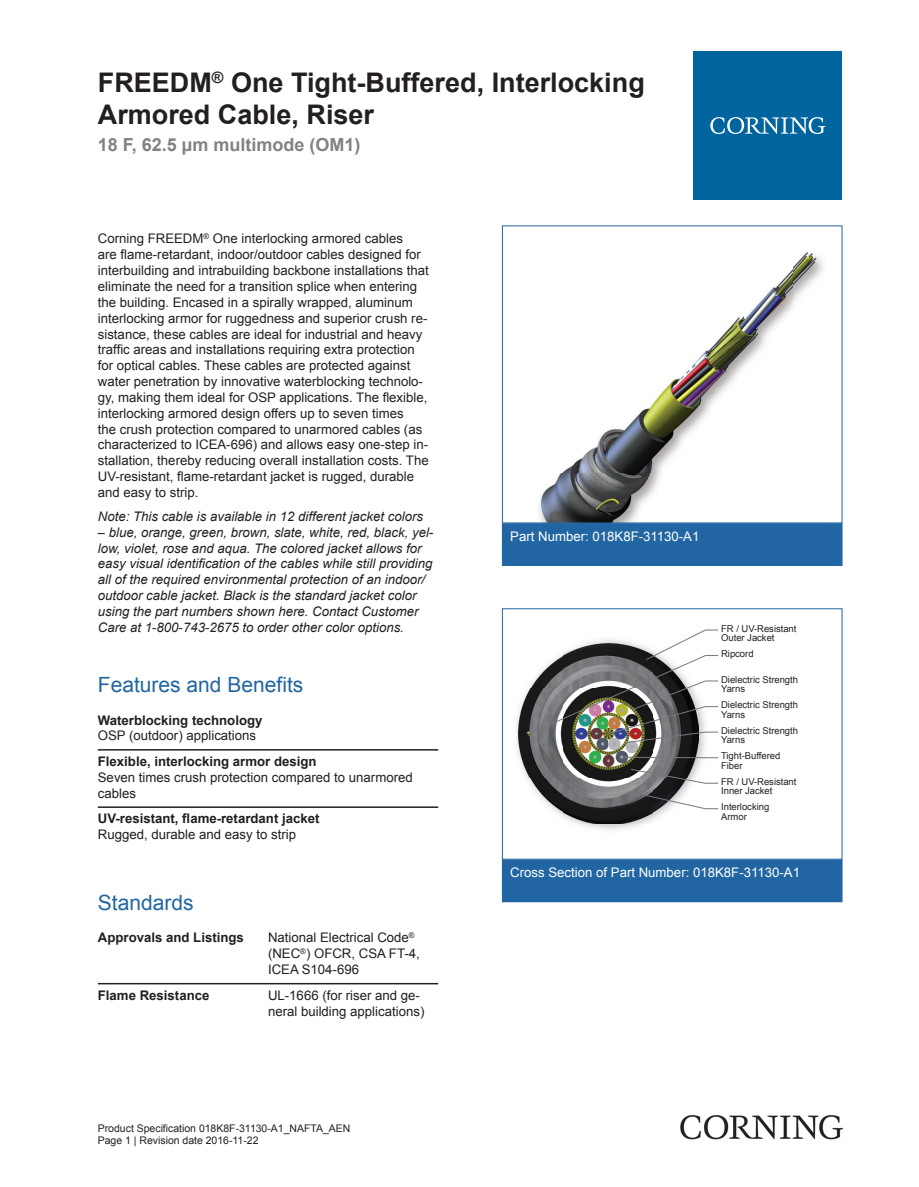
<style>
.page{position:relative;width:919px;height:1187px;background:#fff}
.page>*{position:absolute;margin:0;border:0;box-sizing:border-box;transform-origin:0 0}
.t1{font:700 27px/32.4px "Arial";color:#231f20}
.t2{font:21px "Arial";color:#2166a2}
.t3{font:700 18px "Arial";color:#808285}
.t4{font:13.2px/15.9px "Arial";color:#231f20}
.t5{font:italic 13.2px/15.9px "Arial";color:#231f20}
.t6{font:700 13.2px "Arial";color:#231f20}
.t7{font:13.2px "Arial";color:#fff}
.t8{font:10.5px/12.6px "Arial";color:#231f20}
.t9{font:9.45px/9.4px "Arial";color:#231f20}
.s1{font-style:normal}
</style>
<div class="page">
<img style="left:539px;top:252px;width:284px;height:269px">
<div style="left:502px;top:523px;width:340px;height:42px;background:#2166a2"></div>
<div style="left:502px;top:523px;width:340px;height:43px;border:1px solid #2166a2"></div>
<img style="left:516px;top:719px;width:196px;height:111px">
<img style="left:518px;top:691px;width:180px;height:132px">
<svg style="left:527px;top:629px;width:191px;height:180px"></svg>
<div style="left:502px;top:608px;width:340px;height:251px;border:1px solid #2166a2"></div>
<div style="left:502px;top:859px;width:340px;height:42px;background:#2166a2"></div>
<div style="left:502px;top:859px;width:340px;height:43px;border:1px solid #2166a2"></div>
<hr style="left:98px;top:749px;width:340px;height:1px;background:#231f20">
<hr style="left:98px;top:806px;width:340px;height:1px;background:#231f20">
<hr style="left:98px;top:982px;width:170px;height:2px;background:#231f20">
<hr style="left:268px;top:982px;width:170px;height:2px;background:#231f20">
<div style="left:693px;top:51px;width:149px;height:149px;background:#00649e"></div>
<svg style="left:710px;top:117px;width:115px;height:17px"></svg>
<img style="left:680px;top:1115px;width:162px;height:24px">
<h1 class="t1" style="left:98px;top:66px;width:548px">FREEDM<sup>®</sup> One Tight-Buffered, Interlocking<br>Armored Cable, Riser</h1>
<h3 class="t3" style="left:98px;top:132px;width:264px">18 F, 62.5 µm multimode (OM1)</h3>
<p class="t4" style="left:98px;top:231px;width:332px">Corning FREEDM<sup>®</sup> One interlocking armored cables<br>are flame -retardant, indoor/outdoor cables designed for interbuilding and intrabuilding backbone installations that eliminate the need for a transition splice when entering the building. Encased in a spirally wrapped, aluminum interlocking armor for ruggedness and superior crush re&shy;sistance, these cables are ideal for industrial and heavy traffic areas and installations requiring extra protection for optical cables. These cables are protected against water penetration by innovative waterblocking technolo&shy;gy, making them ideal for OSP applications. The flexible, interlocking armored design offers up to seven times<br>the crush protection compared to unarmored cables (as characterized to ICEA -696) and allows easy one -step in&shy;stallation, thereby reducing overall installation costs. The UV -resistant, flame -retardant jacket is rugged, durable and easy to strip.</p>
<p class="t5" style="left:98px;top:508px;width:326px">Note: This cable is available in 12 different jacket colors</p>
<p class="t5" style="left:98px;top:524px;width:337px"><span class="s1">–</span> blue, orange, green, brown, slate, white, red, black, yel&shy;low, violet, rose and aqua. The colored jacket allows for easy visual identification of the cables while still providing all of the required environmental protection of an indoor/ outdoor cable jacket. Black is the standard jacket color using the part numbers shown here. Contact Customer Care at 1 <span class="s1">-</span>800 <span class="s1">-</span>743 <span class="s1">-</span>2675 to order other color options.</p>
<h2 class="t2" style="left:98px;top:670px;width:207px">Features and Benefits</h2>
<p class="t6" style="left:98px;top:710px;width:166px">Waterblocking technology</p>
<p class="t4" style="left:98px;top:727px;width:160px">OSP (outdoor) applications</p>
<p class="t6" style="left:98px;top:752px;width:220px">Flexible, interlocking armor design</p>
<p class="t4" style="left:98px;top:769px;width:316px">Seven times crush protection compared to unarmored cables</p>
<p class="t6" style="left:98px;top:809px;width:223px">UV-resistant, flame-retardant jacket</p>
<p class="t4" style="left:98px;top:826px;width:200px">Rugged, durable and easy to strip</p>
<p class="t7" style="left:510px;top:527px;width:191px">Part Number: 018K8F-31130-A1</p>
<p class="t9" style="left:721px;top:623px;width:77px">FR / UV-Resistant<br>Outer Jacket</p>
<p class="t9" style="left:721px;top:649px;width:34px">Ripcord</p>
<p class="t9" style="left:721px;top:674px;width:78px">Dielectric Strength<br>Yarns</p>
<p class="t9" style="left:721px;top:700px;width:78px">Dielectric Strength<br>Yarns</p>
<p class="t9" style="left:721px;top:725px;width:78px">Dielectric Strength<br>Yarns</p>
<p class="t9" style="left:721px;top:751px;width:61px">Tight-Buffered<br>Fiber</p>
<p class="t9" style="left:721px;top:776px;width:77px">FR / UV-Resistant<br>Inner Jacket</p>
<p class="t9" style="left:721px;top:802px;width:50px">Interlocking<br>Armor</p>
<h2 class="t2" style="left:98px;top:888px;width:97px">Standards</h2>
<p class="t6" style="left:98px;top:928px;width:147px">Approvals and Listings</p>
<p class="t4" style="left:268px;top:929px;width:153px">National Electrical Code<sup>® </sup>(NEC<sup>®</sup>) OFCR, CSA FT-4,<br>ICEA S104-696</p>
<p class="t6" style="left:98px;top:985px;width:113px">Flame Resistance</p>
<p class="t4" style="left:268px;top:987px;width:158px">UL-1666 (for riser and ge&shy;neral building applications)</p>
<p class="t8" style="left:98px;top:1121px;width:254px">Product Specification 018K8F-31130-A1_NAFTA_AEN<br>Page 1 | Revision date 2016-11-22</p>
<p class="t7" style="left:510px;top:863px;width:291px">Cross Section of Part Number: 018K8F-31130-A1</p>
</div>
